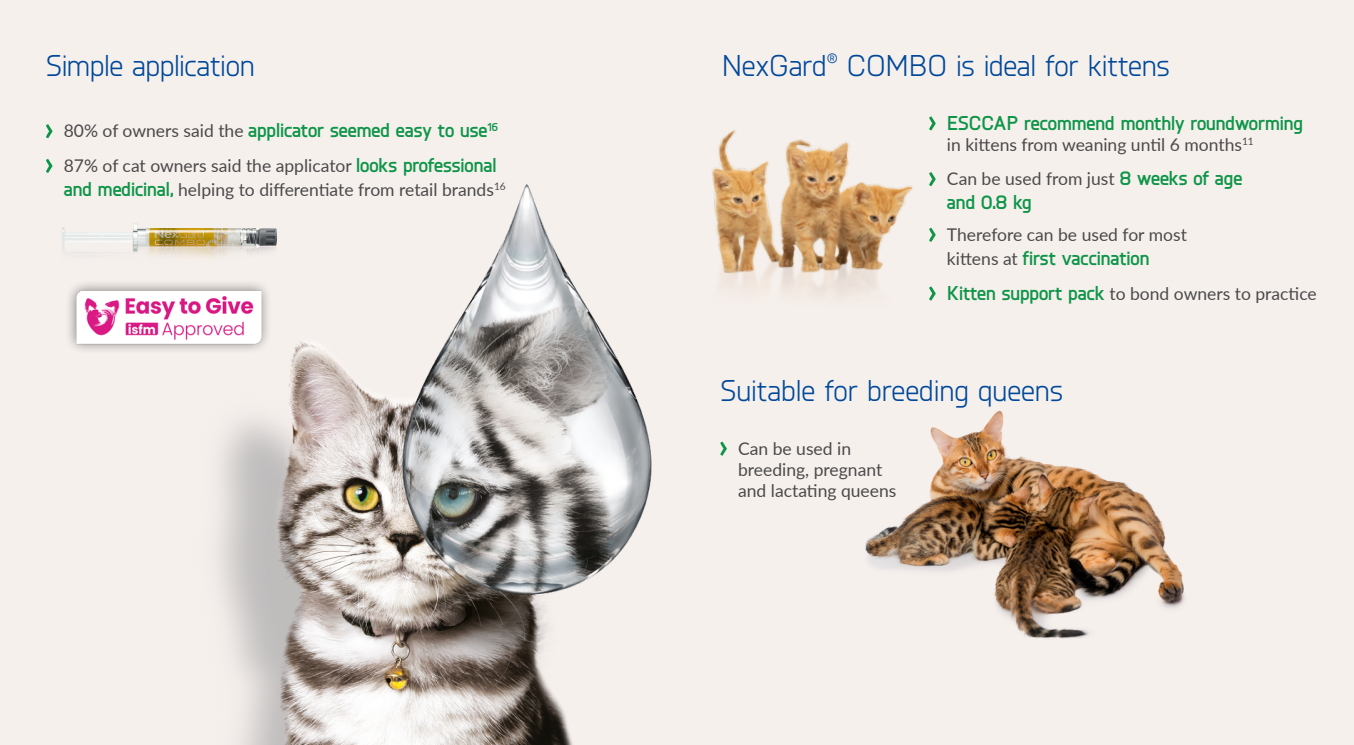
<style>
.page{position:relative;width:1354px;height:745px;background:#fff}
.page>*{position:absolute;margin:0;border:0;box-sizing:border-box;transform-origin:0 0}
.t1{font:30px "Knul";letter-spacing:-.01em;color:#00489a}
.t2{font:700 20px "Knul";color:#0e9548}
.t3{font:17.5px/21px "Lato";color:#4a4a49}
.s1{font-family:"Lato";font-weight:400;font-size:17.5px;color:#4a4a49}
.s2{font-family:"Knul";font-weight:700;font-size:20px;color:#0e9548}
</style>
<div class="page">
<div style="left:0;top:0;width:1354px;height:744px;background:#f6f0ed"></div>
<svg style="left:46px;top:124px;width:6px;height:14px"></svg>
<svg style="left:46px;top:159px;width:6px;height:14px"></svg>
<img style="left:217px;top:184px;width:435px;height:560px">
<div style="left:65px;top:279px;width:207px;height:76px;background:#f2ece9"></div>
<img style="left:69px;top:284px;width:198px;height:66px">
<img style="left:712px;top:130px;width:201px;height:169px">
<svg style="left:929px;top:116px;width:6px;height:14px"></svg>
<svg style="left:929px;top:172px;width:6px;height:14px"></svg>
<svg style="left:929px;top:227px;width:6px;height:15px"></svg>
<svg style="left:929px;top:286px;width:6px;height:14px"></svg>
<img style="left:865px;top:410px;width:320px;height:229px">
<svg style="left:720px;top:441px;width:7px;height:14px"></svg>
<img style="left:62px;top:208px;width:230px;height:64px">
<h1 class="t1" style="left:46px;top:45px;width:210px">Simple application</h1>
<p class="t2" style="left:64px;top:116px;width:435px"><span class="s1">80% of owners said the</span> applicator seemed easy to use<sup>16</sup></p>
<p class="t3" style="left:64px;top:153px;width:443px;line-height:24px">87% of cat owners said the applicator <span class="s2">looks professional and medicinal,</span> helping to differentiate from retail brands<sup>16</sup></p>
<h1 class="t1" style="left:721px;top:45px;width:449px">NexGard<sup>®</sup> COMBO is ideal for kittens</h1>
<p class="t2" style="left:947px;top:108px;width:357px">ESCCAP recommend monthly roundworming</p>
<p class="t3" style="left:947px;top:126px;width:308px;line-height:34.6px">in kittens from weaning until 6 months<sup>11<br></sup>Can be used from just <span class="s2">8 weeks of age</span></p>
<p class="t2" style="left:947px;top:188px;width:86px">and 0.8 kg</p>
<p class="t3" style="left:947px;top:223px;width:241px">Therefore can be used for most</p>
<p class="t2" style="left:947px;top:243px;width:204px"><span class="s1">kittens at</span> first vaccination</p>
<p class="t3" style="left:947px;top:282px;width:371px"><span class="s2">Kitten support pack</span> to bond owners to practice</p>
<h1 class="t1" style="left:720px;top:370px;width:344px">Suitable for breeding queens</h1>
<p class="t3" style="left:738px;top:437px;width:160px">Can be used in breeding, pregnant and lactating queens</p>
</div>
